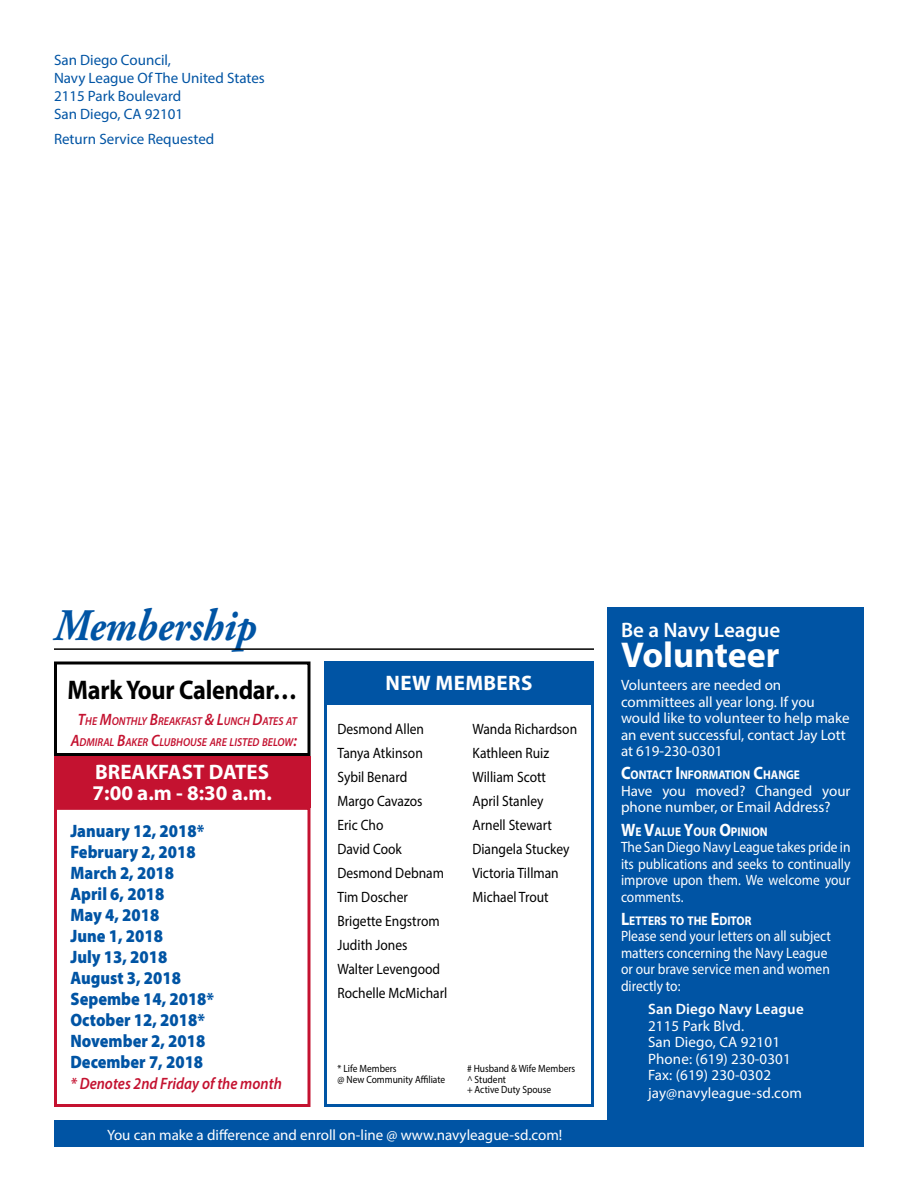
<style>
.page{position:relative;width:918px;height:1188px;background:#fff}
.page>*{position:absolute;margin:0;border:0;box-sizing:border-box;transform-origin:0 0}
.t1{font:italic 700 45px "Adobe Garamond Pro";color:#0054a4;scale:.9 1}
.t2{font:700 36px "Myriad Pro";color:#fff}
.t3{font:700 27px "Myriad Pro";letter-spacing:-.01em;color:#000;scale:.9 1}
.t4{font:700 21px/21px "Myriad Pro";color:#fff}
.t5{font:600 21px "Myriad Pro";color:#fff}
.t6{font:700 21px "Myriad Pro";letter-spacing:.02em;color:#fff}
.t7{font:900 18px/21px "Myriad Pro";color:#0054a4;scale:.9 1}
.t8{font:italic 600 16.5px "Myriad Pro";color:#c41230;scale:.9 1}
.t9{font:15px/16.5px "Myriad Pro";color:#fff}
.t10{font:15px/24px "Myriad Pro";color:#000;scale:.9 1}
.t11{font:15px/16.5px "Myriad Pro";color:#fff;text-align:justify;scale:.9 1}
.t12{font:15px/18px "Myriad Pro";color:#0054a4}
.t13{font:600 15px "Myriad Pro";letter-spacing:.01em;color:#fff}
.t14{font:700 12.6px "Myriad Pro";color:#fff;scale:.9 1}
.t15{font:italic 600 11.55px/21px "Myriad Pro";color:#c41230;text-align:right;scale:.9 1}
.t16{font:10.5px/10.5px "Myriad Pro";color:#000;scale:.9 1}
.s1{font-size:16.5px}
.s2{font-size:18px}
</style>
<div class="page">
<div style="left:608px;top:608px;width:256px;height:512px;background:#0054a4"></div>
<div style="left:54px;top:1120px;width:810px;height:28px;background:#0054a4"></div>
<hr style="left:54px;top:648px;width:540px;height:2px;background:#000">
<div style="left:54px;top:662px;width:256px;height:94px;border:3px solid #000"></div>
<div style="left:54px;top:756px;width:256px;height:51px;background:#c41230"></div>
<div style="left:54px;top:807px;width:256px;height:300px;border:3px solid #c41230"></div>
<div style="left:324px;top:662px;width:270px;height:40px;background:#0054a4"></div>
<div style="left:324px;top:702px;width:270px;height:405px;border:3px solid #0054a4"></div>
<p class="t12" style="left:54px;top:51px;width:212px">San Diego Council,<br>Navy League Of The United States<br>2115 Park Boulevard<br>San Diego, CA 92101</p>
<p class="t12" style="left:54px;top:130px;width:162px">Return Service Requested</p>
<h1 class="t1" style="left:54px;top:600px;width:227px">Membership</h1>
<h3 class="t3" style="left:68px;top:672px;width:257px">Mark Your Calendar…</h3>
<p class="t15" style="left:71px;top:710px;width:253px"><span class="s1">T</span>HE <span class="s1">M</span>ONTHLY <span class="s1">B</span>REAKFAST <span class="s1">&amp; L</span>UNCH <span class="s1">D</span>ATES AT<br><span class="s1">A</span>DMIRAL <span class="s1">B</span>AKER <span class="s1">C</span>LUBHOUSE ARE LISTED BELOW<span class="s1">:</span></p>
<h3 class="t4" style="left:93px;top:761px;width:181px">BREAKFAST DATES<br>7:00 a.m - 8:30 a.m.</h3>
<p class="t7" style="left:70px;top:820px;width:161px">January 12, 2018*<br>February 2, 2018<br>March 2, 2018<br>April 6, 2018<br>May 4, 2018<br>June 1, 2018<br>July 13, 2018<br>August 3, 2018<br>Sepembe 14, 2018*<br>October 12, 2018*<br>November 2, 2018<br>December 7, 2018</p>
<p class="t8" style="left:70px;top:1073px;width:236px">* Denotes 2nd Friday of the month</p>
<h3 class="t6" style="left:386px;top:669px;width:148px">NEW MEMBERS</h3>
<p class="t10" style="left:338px;top:717px;width:124px">Desmond Allen<br>Tanya Atkinson<br>Sybil Benard<br>Margo Cavazos<br>Eric Cho<br>David Cook<br>Desmond Debnam<br>Tim Doscher<br>Brigette Engstrom<br>Judith Jones<br>Walter Levengood<br>Rochelle McMicharl</p>
<p class="t10" style="left:472px;top:716px;width:118px">Wanda Richardson<br>Kathleen Ruiz<br>William Scott<br>April Stanley<br>Arnell Stewart<br>Diangela Stuckey<br>Victoria Tillman<br>Michael Trout</p>
<p class="t16" style="left:338px;top:1063px;width:67px">* Life Members</p>
<p class="t16" style="left:467px;top:1063px;width:122px"># Husband &amp; Wife Members</p>
<p class="t16" style="left:338px;top:1074px;width:121px">@ New Community Affiliate</p>
<p class="t16" style="left:467px;top:1074px;width:95px">^ Student<br>+ Active Duty Spouse</p>
<p class="t9" style="left:107px;top:1126px;width:457px">You can make a difference and enroll on-line @ www.navyleague-sd.com!</p>
<h3 class="t5" style="left:621px;top:616px;width:161px">Be a Navy League</h3>
<h2 class="t2" style="left:621px;top:631px;width:160px">Volunteer</h2>
<p class="t9" style="left:621px;top:676px;width:230px">Volunteers are needed on committees all year long. If you would like to volunteer to help make an event successful, contact Jay Lott at 619-230-0301</p>
<p class="t14" style="left:621px;top:767px;width:200px"><span class="s2">C</span>ONTACT <span class="s2">I</span> NFORMATION <span class="s2">C</span>HANGE</p>
<p class="t9" style="left:621px;top:782px;width:231px">Have you moved? Changed your phone number, or Email Address?</p>
<p class="t14" style="left:621px;top:823px;width:165px"><span class="s2">W</span>E <span class="s2">V</span>ALUE <span class="s2">Y</span>OUR <span class="s2">O</span>PINION</p>
<p class="t11" style="left:621px;top:838px;width:257px">The San Diego Navy League takes pride in its publications and seeks to continually improve upon them. We welcome your comments.</p>
<p class="t14" style="left:621px;top:912px;width:146px"><span class="s2">L</span>ETTERS TO THE <span class="s2">E</span>DITOR</p>
<p class="t11" style="left:621px;top:928px;width:235px;text-align:left">Please send your letters on all subject matters concerning the Navy League or our brave service men and women directly to:</p>
<p class="t13" style="left:648px;top:999px;width:157px">San Diego Navy League</p>
<p class="t9" style="left:648px;top:1017px;width:144px">2115 Park Blvd.<br>San Diego, CA 92101<br>Phone: (619) 230-0301<br>Fax: (619) 230-0302</p>
<p class="t9" style="left:648px;top:1084px;width:155px">jay@navyleague-sd.com</p>
</div>
